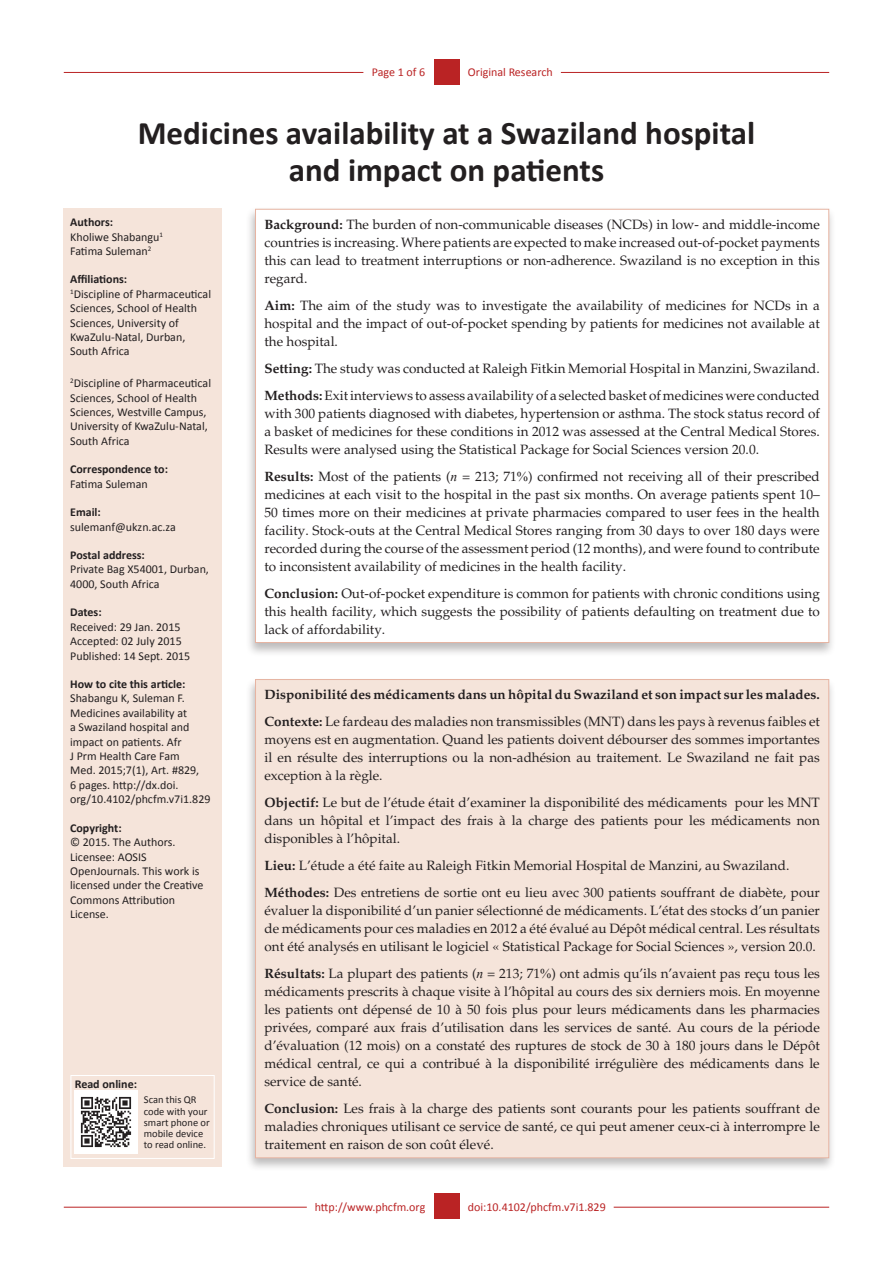
<style>
.page{position:relative;width:893px;height:1263px;background:#fff}
.page>*{position:absolute;margin:0;border:0;box-sizing:border-box;transform-origin:0 0}
.Article_Title{font:700 33px/37.5px "Calibri";color:#231f20;text-align:center}
.Abstract_Text{font:13.5px/18px "Palatino";color:#231f20;text-align:justify}
.Abstract_Text-2{font:700 13.5px "Palatino";color:#231f20}
.Sidebar_text{font:12px/14.4px "Calibri";color:#231f20}
.Sidebar_text1{font:12px/14.4px "Calibri";color:#231f20}
.Sidebar_head{font:700 12px "Calibri";color:#231f20}
.RRH_Bottom{font:12px "Calibri";color:#ba2324}
.LRH_Bottom{font:12px "Calibri";color:#ba2324}
.RRH{font:12px "Calibri";color:#ba2324}
.LRH{font:12px "Calibri";letter-spacing:-.005em;color:#ba2324}
.Sidebar_text-2{font:10.5px/11.4px "Calibri";color:#231f20}
.s1{font-weight:700}
.s2{font-family:"Times New Roman";font-style:italic}
.s3{font-family:"Times New Roman"}
</style>
<div class="page">
<hr style="left:64px;top:1207px;width:243px;height:1px;background:#ba2324">
<hr style="left:614px;top:1207px;width:215px;height:1px;background:#ba2324">
<div style="left:434px;top:1193px;width:25px;height:26px;background:#ba2324"></div>
<hr style="left:64px;top:72px;width:299px;height:1px;background:#ba2324">
<hr style="left:561px;top:72px;width:268px;height:1px;background:#ba2324">
<div style="left:434px;top:59px;width:25px;height:26px;background:#ba2324"></div>
<div style="left:64px;top:209px;width:158px;height:958px;background:#f5e4da"></div>
<div style="left:246px;top:206px;width:590px;height:451px;background:#231f20;opacity:.3"></div>
<div style="left:255px;top:209px;width:574px;height:433px;background:#fff"></div>
<div style="left:246px;top:677px;width:590px;height:495px;background:#231f20;opacity:.3"></div>
<div style="left:255px;top:679px;width:574px;height:479px;background:#f5e4da"></div>
<div style="left:71px;top:1075px;width:144px;height:84px;border:1px solid #fff"></div>
<img style="left:75px;top:1090px;width:63px;height:64px">
<p class="LRH" style="left:372px;top:65px;width:55px">Page 1 of 6</p>
<p class="RRH" style="left:468px;top:65px;width:86px">Original Research</p>
<p class="Article_Title" style="left:138px;top:113px;width:619px">Medicines availability at a Swaziland hospital and impact on patients</p>
<p class="Abstract_Text" style="left:264px;top:215px;width:557px"><span class="s1">Background:</span> The burden of non-communicable diseases (NCDs) in low- and middle-income countries is increasing. Where patients are expected to make increased out-of-pocket payments this can lead to treatment interruptions or non-adherence. Swaziland is no exception in this regard.</p>
<p class="Abstract_Text" style="left:264px;top:296px;width:557px"><span class="s1">Aim:</span> The aim of the study was to investigate the availability of medicines for NCDs in a hospital and the impact of out-of-pocket spending by patients for medicines not available at the hospital.</p>
<p class="Abstract_Text" style="left:264px;top:359px;width:557px"><span class="s1">Setting:</span> The study was conducted at Raleigh Fitkin Memorial Hospital in Manzini, Swaziland.</p>
<p class="Abstract_Text" style="left:264px;top:386px;width:557px"><span class="s1">Methods:</span> Exit interviews to assess availability of a selected basket of medicines were conducted with 300 patients diagnosed with diabetes, hypertension or asthma. The stock status record of a basket of medicines for these conditions in 2012 was assessed at the Central Medical Stores.<br>Results were analysed using the Statistical Package for Social Sciences version 20.0.</p>
<p class="Abstract_Text" style="left:264px;top:467px;width:557px"><span class="s1">Results:</span> Most of the patients (<span class="s2">n</span> = 213; 71<span class="s3">%</span>) confirmed not receiving all of their prescribed medicines at each visit to the hospital in the past six months. On average patients spent 10– 50 times more on their medicines at private pharmacies compared to user fees in the health facility. Stock-outs at the Central Medical Stores ranging from 30 days to over 180 days were recorded during the course of the assessment period (12 months), and were found to contribute to inconsistent availability of medicines in the health facility.</p>
<p class="Abstract_Text" style="left:264px;top:584px;width:557px"><span class="s1">Conclusion:</span> Out-of-pocket expenditure is common for patients with chronic conditions using this health facility, which suggests the possibility of patients defaulting on treatment due to lack of affordability.</p>
<p class="Sidebar_head" style="left:70px;top:215px;width:44px">Authors:</p>
<p class="Sidebar_text" style="left:70px;top:229px;width:94px">Kholiwe Shabangu<sup>1</sup></p>
<p class="Sidebar_text" style="left:70px;top:244px;width:83px">Fatima Suleman<sup>2</sup></p>
<p class="Sidebar_head" style="left:70px;top:272px;width:59px">Affiliations:</p>
<p class="Sidebar_text" style="left:70px;top:287px;width:142px"><sup>1</sup>Discipline of Pharmaceutical<br>Sciences, School of Health<br>Sciences, University of<br>KwaZulu-Natal, Durban,<br>South Africa</p>
<p class="Sidebar_text1" style="left:70px;top:376px;width:142px"><sup>2</sup>Discipline of Pharmaceutical<br>Sciences, School of Health<br>Sciences, Westville Campus,<br>University of KwaZulu-Natal,<br>South Africa</p>
<p class="Sidebar_head" style="left:70px;top:462px;width:99px">Correspondence to:</p>
<p class="Sidebar_text" style="left:70px;top:476px;width:79px">Fatima Suleman</p>
<p class="Sidebar_head" style="left:70px;top:505px;width:32px">Email:</p>
<p class="Sidebar_text" style="left:70px;top:519px;width:107px">sulemanf@ukzn.ac.za</p>
<p class="Sidebar_head" style="left:70px;top:548px;width:76px">Postal address:</p>
<p class="Sidebar_text" style="left:70px;top:562px;width:140px">Private Bag X54001, Durban,<br>4000, South Africa</p>
<p class="Sidebar_head" style="left:70px;top:605px;width:33px">Dates:</p>
<p class="Sidebar_text" style="left:70px;top:620px;width:112px">Received: 29 Jan. 2015</p>
<p class="Sidebar_text" style="left:70px;top:634px;width:113px">Accepted: 02 July 2015</p>
<p class="Sidebar_text" style="left:70px;top:648px;width:122px">Published: 14 Sept. 2015</p>
<p class="Sidebar_head" style="left:70px;top:677px;width:117px">How to cite this article:</p>
<p class="Sidebar_text" style="left:70px;top:691px;width:142px">Shabangu K, Suleman F.<br>Medicines availability at<br>a Swaziland hospital and impact on patients. Afr<br>J Prm Health Care Fam<br>Med. 2015;7(1), Art. #829,<br>6 pages. http://dx.doi. org/10.4102/phcfm.v7i1.829</p>
<p class="Sidebar_head" style="left:70px;top:820px;width:53px">Copyright:</p>
<p class="Sidebar_text" style="left:70px;top:835px;width:135px">© 2015. The Authors.<br>Licensee: AOSIS<br>OpenJournals. This work is licensed under the Creative<br>Commons Attribution<br>License.</p>
<p class="Abstract_Text-2" style="left:264px;top:686px;width:557px">Disponibilité des médicaments dans un hôpital du Swaziland et son impact sur les malades.</p>
<p class="Abstract_Text" style="left:264px;top:712px;width:557px"><span class="s1">Contexte:</span> Le fardeau des maladies non transmissibles (MNT) dans les pays à revenus faibles et moyens est en augmentation. Quand les patients doivent débourser des sommes importantes il en résulte des interruptions ou la non-adhésion au traitement. Le Swaziland ne fait pas exception à la règle.</p>
<p class="Abstract_Text" style="left:264px;top:793px;width:557px"><span class="s1">Objectif:</span> Le but de l’étude était d’examiner la disponibilité des médicaments pour les MNT dans un hôpital et l’impact des frais à la charge des patients pour les médicaments non disponibles à l’hôpital.</p>
<p class="Abstract_Text" style="left:264px;top:856px;width:526px"><span class="s1">Lieu:</span> L’étude a été faite au Raleigh Fitkin Memorial Hospital de Manzini, au Swaziland.</p>
<p class="Abstract_Text" style="left:264px;top:883px;width:557px"><span class="s1">Méthodes:</span> Des entretiens de sortie ont eu lieu avec 300 patients souffrant de diabète, pour évaluer la disponibilité d’un panier sélectionné de médicaments. L’état des stocks d’un panier de médicaments pour ces maladies en 2012 a été évalué au Dépôt médical central. Les résultats ont été analysés en utilisant le logiciel « Statistical Package for Social Sciences », version 20.0.</p>
<p class="Abstract_Text" style="left:264px;top:964px;width:557px"><span class="s1">Résultats:</span> La plupart des patients (<span class="s2">n</span> = 213; 71<span class="s3">%</span>) ont admis qu’ils n’avaient pas reçu tous les médicaments prescrits à chaque visite à l’hôpital au cours des six derniers mois. En moyenne les patients ont dépensé de 10 à 50 fois plus pour leurs médicaments dans les pharmacies privées, comparé aux frais d’utilisation dans les services de santé. Au cours de la période d’évaluation (12 mois) on a constaté des ruptures de stock de 30 à 180 jours dans le Dépôt médical central, ce qui a contribué à la disponibilité irrégulière des médicaments dans le service de santé.</p>
<p class="Abstract_Text" style="left:264px;top:1099px;width:557px"><span class="s1">Conclusion:</span> Les frais à la charge des patients sont courants pour les patients souffrant de maladies chroniques utilisant ce service de santé, ce qui peut amener ceux-ci à interrompre le traitement en raison de son coût élevé.</p>
<p class="Sidebar_head" style="left:75px;top:1077px;width:64px">Read online:</p>
<p class="Sidebar_text-2" style="left:144px;top:1094px;width:67px">Scan this QR code with your smart phone or mobile device to read online.</p>
<p class="LRH_Bottom" style="left:315px;top:1199px;width:112px">http://www.phcfm.org</p>
<p class="RRH_Bottom" style="left:468px;top:1199px;width:139px">doi:10.4102/phcfm.v7i1.829</p>
</div>
